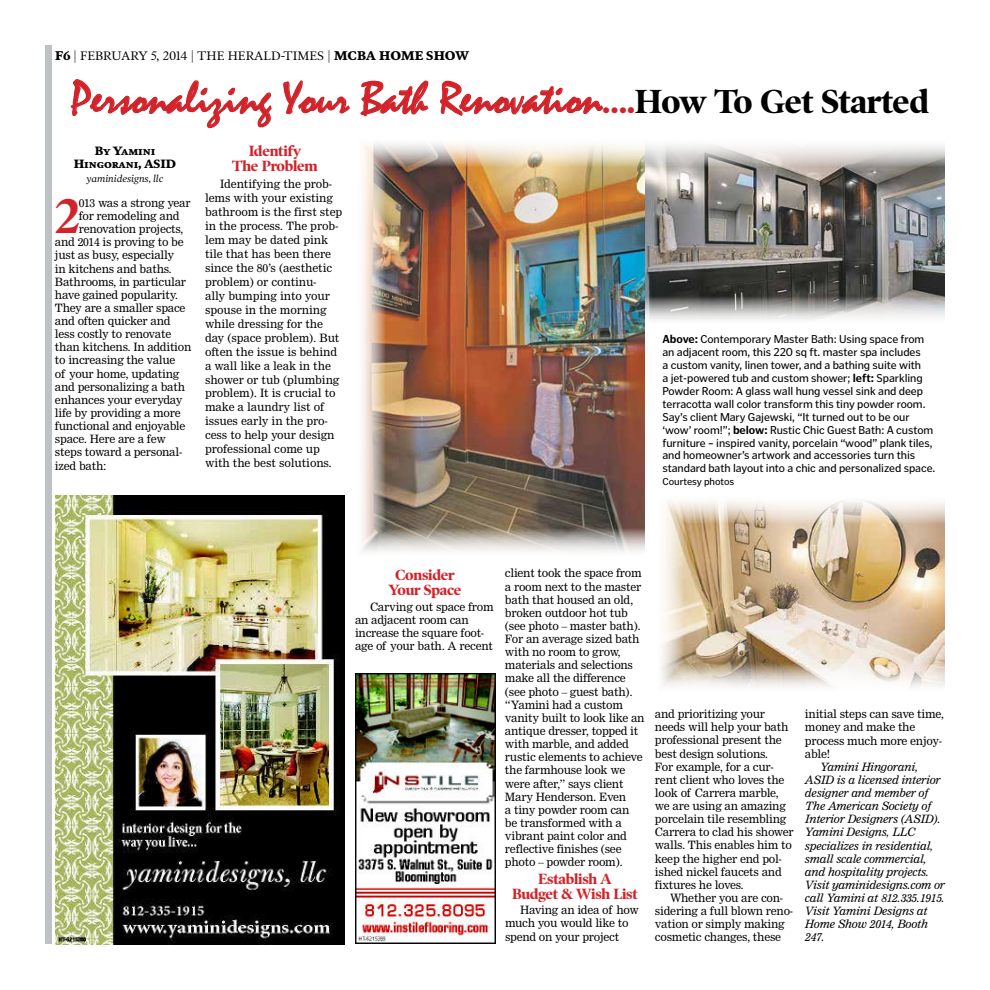
<style>
.page{position:relative;width:990px;height:990px;background:#fff}
.page>*{position:absolute;margin:0;border:0;box-sizing:border-box;transform-origin:0 0}
.t1{font:700 49.62px "Poynter OS Display";color:#d2232a}
.t2{font:46.25px "Mistral";letter-spacing:-.01em;color:#d2232a}
.t3{font:700 15px/15px "Poynter OS Display";letter-spacing:-.015em;color:#d2232a;text-align:center}
.t4{font:12.5px "Poynter OS Text One L";color:#000}
.t5{font:700 11.88px/13.1px "Poynter OS Text One LSC";letter-spacing:-.005em;color:#000;text-align:center}
.t6{font:11.62px/12.9px "Poynter Gothic Text";letter-spacing:-.005em;color:#000}
.t7{font:11.25px/13.1px "Clarion";letter-spacing:-.015em;color:#000}
.t8{font:italic 11.25px/13.1px "Clarion";letter-spacing:-.015em;color:#000}
.t9{font:10.38px "Poynter Gothic Text";letter-spacing:-.005em;color:#000}
.t10{font:italic 10px "Poynter OS Text One L";letter-spacing:-.005em;color:#000}
.s1{font-weight:700}
.s2{font-family:"Poynter OS Display";font-weight:700;font-size:33.75px}
.s3{font-family:"Poynter OS Display";font-weight:700;font-size:33.75px;color:#000}
</style>
<div class="page">
<div style="left:45px;top:45px;width:6px;height:899px;background:#bfc2c4"></div>
<svg style="left:70px;top:79px;width:202px;height:50px"></svg>
<svg style="left:283px;top:80px;width:67px;height:35px"></svg>
<svg style="left:360px;top:80px;width:69px;height:37px"></svg>
<svg style="left:439px;top:80px;width:165px;height:36px"></svg>
<img style="left:661px;top:501px;width:284px;height:186px">
<img style="left:645px;top:144px;width:300px;height:176px">
<img style="left:55px;top:495px;width:290px;height:450px">
<img style="left:355px;top:674px;width:140px;height:270px">
<img style="left:362px;top:143px;width:283px;height:409px">
<p class="t4" style="left:55px;top:48px;width:416px"><span class="s1">F6</span> | FEBRUARY 5, 2014 | THE HERALD-TIMES | <span class="s1">MCBA HOME SHOW</span></p>
<h2 class="t2" style="left:71px;top:72px;width:859px">Personalizing Your Bath Renovation<span class="s2">….</span><span class="s3">How To Get Started</span></h2>
<p class="t5" style="left:74px;top:144px;width:104px">By Yamini<br>Hingorani, ASID</p>
<p class="t10" style="left:87px;top:172px;width:78px">yaminidesigns, llc</p>
<h3 class="t3" style="left:232px;top:144px;width:87px">Identify<br>The Problem</h3>
<p class="t7" style="left:205px;top:176px;width:139px;line-height:14px;text-indent:15px">Identifying the prob&shy;lems with your existing bathroom is the first step in the process. The prob&shy;lem may be dated pink tile that has been there since the 80’s (aesthetic problem) or continu-<br>ally bumping into your spouse in the morning while dressing for the day (space problem). But often the issue is behind a wall like a leak in the shower or tub (plumbing problem). It is crucial to make a laundry list of issues early in the pro&shy;cess to help your design professional come up with the best solutions.</p>
<h1 class="t1" style="left:55px;top:187px;width:26px">2</h1>
<p class="t7" style="left:79px;top:196px;width:113px">013 was a strong year</p>
<p class="t7" style="left:79px;top:209px;width:102px">for remodeling and</p>
<p class="t7" style="left:79px;top:222px;width:106px">renovation projects,</p>
<p class="t7" style="left:55px;top:236px;width:130px">and 2014 is proving to be</p>
<p class="t7" style="left:55px;top:249px;width:121px">just as busy, especially</p>
<p class="t7" style="left:55px;top:262px;width:118px">in kitchens and baths.</p>
<p class="t7" style="left:55px;top:275px;width:133px">Bathrooms, in particular</p>
<p class="t7" style="left:55px;top:288px;width:124px">have gained popularity.</p>
<p class="t7" style="left:55px;top:301px;width:132px">They are a smaller space</p>
<p class="t7" style="left:55px;top:314px;width:117px">and often quicker and</p>
<p class="t7" style="left:55px;top:327px;width:118px">less costly to renovate</p>
<p class="t7" style="left:55px;top:341px;width:138px">than kitchens. In addition</p>
<p class="t7" style="left:55px;top:354px;width:122px">to increasing the value</p>
<p class="t7" style="left:55px;top:367px;width:126px">of your home, updating</p>
<p class="t7" style="left:55px;top:380px;width:132px">and personalizing a bath</p>
<p class="t7" style="left:55px;top:393px;width:129px">enhances your everyday</p>
<p class="t7" style="left:55px;top:406px;width:127px">life by providing a more</p>
<p class="t7" style="left:55px;top:419px;width:132px">functional and enjoyable</p>
<p class="t7" style="left:55px;top:433px;width:112px">space. Here are a few</p>
<p class="t7" style="left:55px;top:446px;width:129px">steps toward a personal-</p>
<p class="t7" style="left:55px;top:459px;width:53px">ized bath:</p>
<p class="t6" style="left:662px;top:333px;width:274px"><span class="s1">Above:</span> Contemporary Master Bath: Using space from an adjacent room, this 220 sq ft. master spa includes<br>a custom vanity, linen tower, and a bathing suite with<br>a jet-powered tub and custom shower; <span class="s1">left:</span> Sparkling Powder Room: A glass wall hung vessel sink and deep terracotta wall color transform this tiny powder room.<br>Say’s client Mary Gajewski, “It turned out to be our ‘wow’ room!”; <span class="s1">below:</span> Rustic Chic Guest Bath: A custom furniture – inspired vanity, porcelain “wood” plank tiles, and homeowner’s artwork and accessories turn this standard bath layout into a chic and personalized space.</p>
<p class="t9" style="left:662px;top:476px;width:73px">Courtesy photos</p>
<h3 class="t3" style="left:389px;top:568px;width:74px">Consider<br>Your Space</h3>
<p class="t7" style="left:355px;top:600px;width:140px;text-indent:15px">Carving out space from an adjacent room can increase the square foot&shy;age of your bath. A recent</p>
<p class="t7" style="left:505px;top:567px;width:141px">client took the space from a room next to the master bath that housed an old, broken outdoor hot tub (see photo – master bath).<br>For an average sized bath with no room to grow, materials and selections make all the difference (see photo – guest bath). “Yamini had a custom vanity built to look like an antique dresser, topped it with marble, and added rustic elements to achieve the farmhouse look we were after,” says client<br>Mary Henderson. Even<br>a tiny powder room can<br>be transformed with a vibrant paint color and reflective finishes (see photo – powder room).</p>
<h3 class="t3" style="left:512px;top:871px;width:127px">Establish A<br>Budget &amp; Wish List</h3>
<p class="t7" style="left:505px;top:904px;width:135px;text-indent:15px">Having an idea of how much you would like to spend on your project</p>
<p class="t7" style="left:655px;top:707px;width:140px">and prioritizing your needs will help your bath professional present the best design solutions.<br>For example, for a cur&shy;rent client who loves the look of Carrera marble, we are using an amazing porcelain tile resembling<br>Carrera to clad his shower walls. This enables him to keep the higher end pol&shy;ished nickel faucets and fixtures he loves.</p>
<p class="t7" style="left:655px;top:891px;width:140px;text-indent:15px">Whether you are con&shy;sidering a full blown reno&shy;vation or simply making cosmetic changes, these</p>
<p class="t7" style="left:805px;top:708px;width:140px">initial steps can save time, money and make the process much more enjoy&shy;able!</p>
<p class="t8" style="left:805px;top:760px;width:142px;text-indent:15px">Yamini Hingorani,<br>ASID is a licensed interior designer and member of<br>The American Society of<br>Interior Designers (ASID).<br>Yamini Designs, LLC specializes in residential, small scale commercial, and hospitality projects.<br>Visit yaminidesigns.com or call Yamini at 812.335.1915.<br>Visit Yamini Designs at<br>Home Show 2014, Booth<br>247.</p>
</div>
